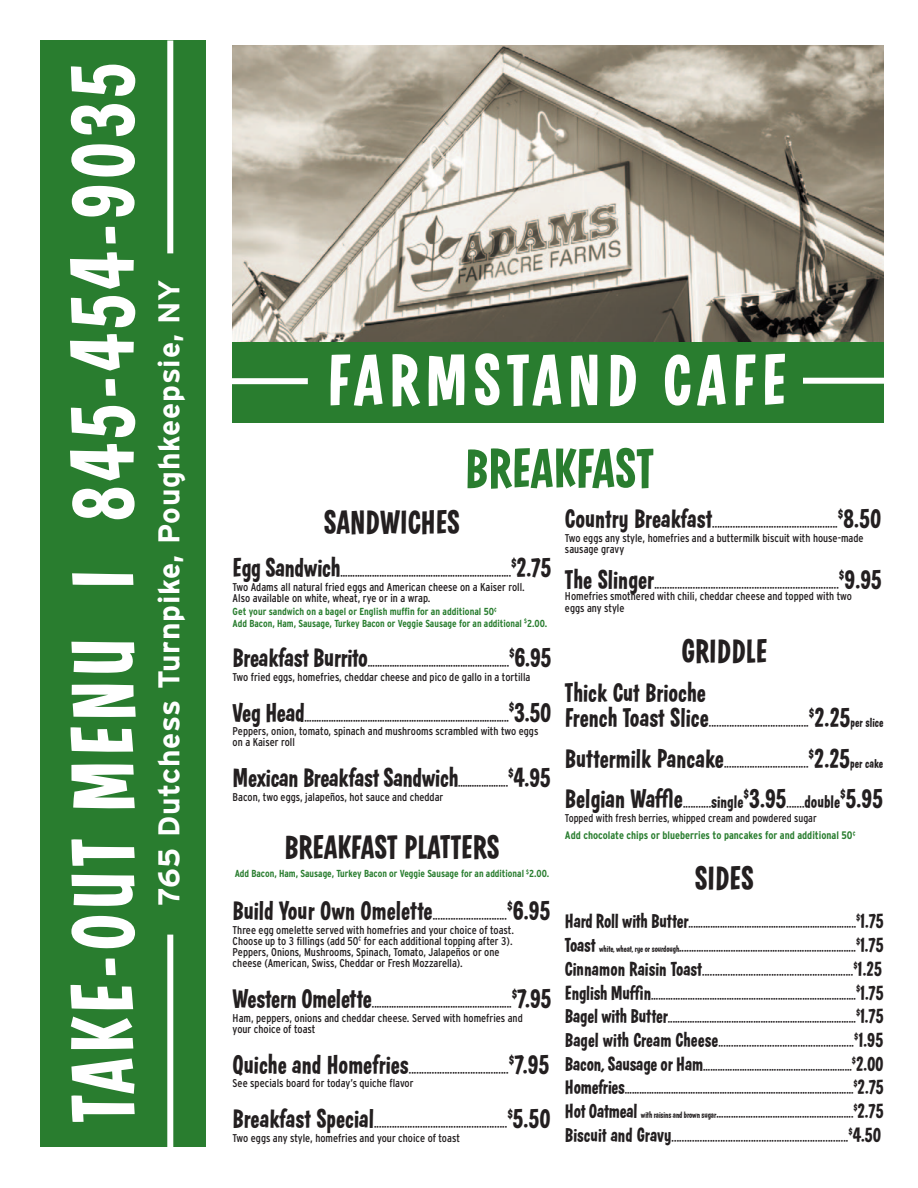
<style>
.page{position:relative;width:918px;height:1188px;background:#fff}
.page>*{position:absolute;margin:0;border:0;box-sizing:border-box;transform-origin:0 0}
.t1{font:90px "Filmotype Modern";letter-spacing:.045em;color:#fff}
.t2{font:73.5px "Filmotype Modern";letter-spacing:.075em;color:#fff}
.t3{font:56.55px "Filmotype Modern";color:#297d2f}
.t4{font:33.9px "Filmotype Modern";color:#231f20}
.t5{font:700 30px "Interstate";letter-spacing:.025em;color:#fff}
.t6{font:27.15px "Filmotype Modern";letter-spacing:-.005em;color:#231f20}
.t7{font:20.4px "Filmotype Modern";letter-spacing:-.01em;color:#231f20}
.t8{font:13.5px "Filmotype Modern";color:#231f20}
.t9{font:condensed 11.25px "Interstate";color:#231f20}
.t10{font:700 condensed 10.95px "Interstate";color:#297d2f}
.t11{font:700 condensed 10.2px "Interstate";color:#297d2f}
.s1{font-size:27.15px}
.s2{font-size:13.5px}
.s3{font-size:13.05px}
.s4{font-size:18.15px}
.s5{font-size:20.4px}
.s6{font-size:9px}
</style>
<div class="page">
<div style="left:40px;top:40px;width:166px;height:1108px;background:#297d2f"></div>
<img style="left:233px;top:45px;width:651px;height:297px">
<div style="left:233px;top:342px;width:651px;height:80px;background:#297d2f"></div>
<div style="left:219px;top:378px;width:89px;height:6px;background:#fff"></div>
<div style="left:803px;top:378px;width:89px;height:6px;background:#fff"></div>
<div style="left:167px;top:935px;width:6px;height:213px;background:#fff"></div>
<div style="left:167px;top:40px;width:6px;height:213px;background:#fff"></div>
<p class="t1" style="left:71px;top:1123px;width:1062px;rotate:-90deg">TAKE-OUT MENU I 845-454-9035</p>
<p class="t5" style="left:157px;top:906px;width:628px;rotate:-90deg">765 Dutchess Turnpike, Poughkeepsie, NY</p>
<p class="t2" style="left:327px;top:354px;width:461px">FARMSTAND CAFE</p>
<p class="t3" style="left:465px;top:448px;width:190px">BREAKFAST</p>
<p class="t4" style="left:324px;top:510px;width:138px">SANDWICHES</p>
<p class="t8" style="left:233px;top:568px;width:280px"><span class="s1">Egg Sandwich</span>......................................................................</p>
<p class="t6" style="left:511px;top:558px;width:42px"><sup>$</sup>2.75</p>
<p class="t9" style="left:233px;top:583px;width:294px">Two Adams all natural fried eggs and American cheese on a Kaiser roll.</p>
<p class="t9" style="left:233px;top:594px;width:199px">Also available on white, wheat, rye or in a wrap.</p>
<p class="t11" style="left:233px;top:608px;width:266px">Get your sandwich on a bagel or English muffin for an additional 50<sup>¢</sup></p>
<p class="t11" style="left:233px;top:619px;width:316px">Add Bacon, Ham, Sausage, Turkey Bacon or Veggie Sausage for an additional <sup>$</sup>2.00.</p>
<p class="t8" style="left:233px;top:658px;width:278px"><span class="s1">Breakfast Burrito</span>..........................................................</p>
<p class="t6" style="left:509px;top:648px;width:44px"><sup>$</sup>6.95</p>
<p class="t9" style="left:233px;top:673px;width:299px">Two fried eggs, homefries, cheddar cheese and pico de gallo in a tortilla</p>
<p class="t8" style="left:233px;top:712px;width:278px"><span class="s1">Veg Head</span>....................................................................................</p>
<p class="t6" style="left:509px;top:702px;width:44px"><sup>$</sup>3.50</p>
<p class="t9" style="left:233px;top:727px;width:307px">Peppers, onion, tomato, spinach and mushrooms scrambled with two eggs</p>
<p class="t9" style="left:233px;top:738px;width:64px">on a Kaiser roll</p>
<p class="t6" style="left:233px;top:768px;width:320px">Mexican Breakfast Sandwich<span class="s2">.....................</span><sup>$</sup>4.95</p>
<p class="t9" style="left:233px;top:792px;width:212px">Bacon, two eggs, jalapeños, hot sauce and cheddar</p>
<p class="t4" style="left:284px;top:835px;width:217px">BREAKFAST PLATTERS</p>
<p class="t11" style="left:235px;top:870px;width:316px">Add Bacon, Ham, Sausage, Turkey Bacon or Veggie Sausage for an additional <sup>$</sup>2.00.</p>
<p class="t8" style="left:233px;top:910px;width:276px"><span class="s1">Build Your Own Omelette</span>.............................</p>
<p class="t6" style="left:507px;top:901px;width:45px"><sup>$</sup>6.95</p>
<p class="t9" style="left:233px;top:925px;width:283px">Three egg omelette served with homefries and your choice of toast.</p>
<p class="t9" style="left:233px;top:937px;width:281px">Choose up to 3 fillings (add 50<sup>¢</sup> for each additional topping after 3).</p>
<p class="t9" style="left:233px;top:948px;width:268px">Peppers, Onions, Mushrooms, Spinach, Tomato, Jalapeños or one</p>
<p class="t9" style="left:233px;top:959px;width:232px">cheese (American, Swiss, Cheddar or Fresh Mozzarella).</p>
<p class="t8" style="left:233px;top:999px;width:281px"><span class="s1">Western Omelette</span>.........................................................</p>
<p class="t6" style="left:512px;top:989px;width:41px"><sup>$</sup>7.95</p>
<p class="t9" style="left:233px;top:1014px;width:292px">Ham, peppers, onions and cheddar cheese. Served with homefries and</p>
<p class="t9" style="left:233px;top:1025px;width:84px">your choice of toast</p>
<p class="t8" style="left:233px;top:1064px;width:278px"><span class="s1">Quiche and Homefries</span>.......................................</p>
<p class="t6" style="left:509px;top:1055px;width:42px"><sup>$</sup>7.95</p>
<p class="t9" style="left:233px;top:1079px;width:182px">See specials board for today’s quiche flavor</p>
<p class="t8" style="left:233px;top:1118px;width:276px"><span class="s1">Breakfast Special</span>....................................................</p>
<p class="t6" style="left:507px;top:1109px;width:45px"><sup>$</sup>5.50</p>
<p class="t9" style="left:233px;top:1133px;width:229px">Two eggs any style, homefries and your choice of toast</p>
<p class="t8" style="left:565px;top:519px;width:274px"><span class="s1">Country Breakfast</span>.................................................</p>
<p class="t6" style="left:838px;top:509px;width:45px"><sup>$</sup>8.50</p>
<p class="t9" style="left:565px;top:534px;width:300px">Two eggs any style, homefries and a buttermilk biscuit with house-made</p>
<p class="t9" style="left:565px;top:545px;width:61px">sausage gravy</p>
<p class="t8" style="left:565px;top:580px;width:275px"><span class="s1">The Slinger</span>........................................................................</p>
<p class="t6" style="left:839px;top:570px;width:45px"><sup>$</sup>9.95</p>
<p class="t9" style="left:565px;top:592px;width:289px">Homefries smothered with chili, cheddar cheese and topped with two</p>
<p class="t9" style="left:565px;top:604px;width:61px">eggs any style</p>
<p class="t4" style="left:681px;top:639px;width:87px">GRIDDLE</p>
<p class="t6" style="left:565px;top:683px;width:143px">Thick Cut Brioche</p>
<p class="t8" style="left:565px;top:718px;width:320px"><span class="s1">French Toast Slice</span>.......................................<sup>$</sup><span class="s1">2.25</span><span class="s3">per slice</span></p>
<p class="t8" style="left:565px;top:758px;width:320px"><span class="s1">Buttermilk Pancake</span>.................................<sup>$</sup><span class="s1">2.25</span><span class="s3">per cake</span></p>
<p class="t6" style="left:565px;top:789px;width:320px">Belgian Waffle<span class="s2">...........</span><span class="s4">single</span><sup>$</sup>3.95<span class="s2">.......</span><span class="s4">double</span><sup>$</sup>5.95</p>
<p class="t9" style="left:565px;top:814px;width:253px">Topped with fresh berries, whipped cream and powdered sugar</p>
<p class="t10" style="left:565px;top:831px;width:292px">Add chocolate chips or blueberries to pancakes for and additional 50<sup>¢</sup></p>
<p class="t4" style="left:695px;top:866px;width:61px">SIDES</p>
<p class="t8" style="left:565px;top:919px;width:293px"><span class="s5">Hard Roll with Butter</span>.....................................................................</p>
<p class="t7" style="left:856px;top:914px;width:29px"><sup>$</sup>1.75</p>
<p class="t7" style="left:565px;top:938px;width:32px">Toast</p>
<p class="t8" style="left:599px;top:943px;width:259px"><span class="s6">white, wheat, rye or sourdough</span>........................................................................</p>
<p class="t7" style="left:856px;top:938px;width:29px"><sup>$</sup>1.75</p>
<p class="t8" style="left:565px;top:966px;width:290px"><span class="s5">Cinnamon Raisin Toast</span>...........................................................</p>
<p class="t7" style="left:853px;top:961px;width:30px"><sup>$</sup>1.25</p>
<p class="t8" style="left:565px;top:990px;width:293px"><span class="s5">English Muffin</span>....................................................................................</p>
<p class="t7" style="left:856px;top:985px;width:29px"><sup>$</sup>1.75</p>
<p class="t8" style="left:565px;top:1014px;width:293px"><span class="s5">Bagel with Butter</span>.............................................................................</p>
<p class="t7" style="left:856px;top:1009px;width:29px"><sup>$</sup>1.75</p>
<p class="t8" style="left:565px;top:1037px;width:291px"><span class="s5">Bagel with Cream Cheese</span>.....................................................</p>
<p class="t7" style="left:854px;top:1033px;width:31px"><sup>$</sup>1.95</p>
<p class="t8" style="left:565px;top:1061px;width:289px"><span class="s5">Bacon, Sausage or Ham</span>.............................................................</p>
<p class="t7" style="left:852px;top:1056px;width:33px"><sup>$</sup>2.00</p>
<p class="t8" style="left:565px;top:1085px;width:290px"><span class="s5">Homefries</span>..............................................................................................</p>
<p class="t7" style="left:854px;top:1080px;width:32px"><sup>$</sup>2.75</p>
<p class="t7" style="left:565px;top:1104px;width:74px">Hot Oatmeal</p>
<p class="t8" style="left:641px;top:1109px;width:214px"><span class="s6">with raisins and brown sugar</span>........................................................</p>
<p class="t7" style="left:854px;top:1104px;width:32px"><sup>$</sup>2.75</p>
<p class="t8" style="left:565px;top:1132px;width:285px"><span class="s5">Biscuit and Gravy</span>.....................................................................</p>
<p class="t7" style="left:849px;top:1128px;width:34px"><sup>$</sup>4.50</p>
</div>
